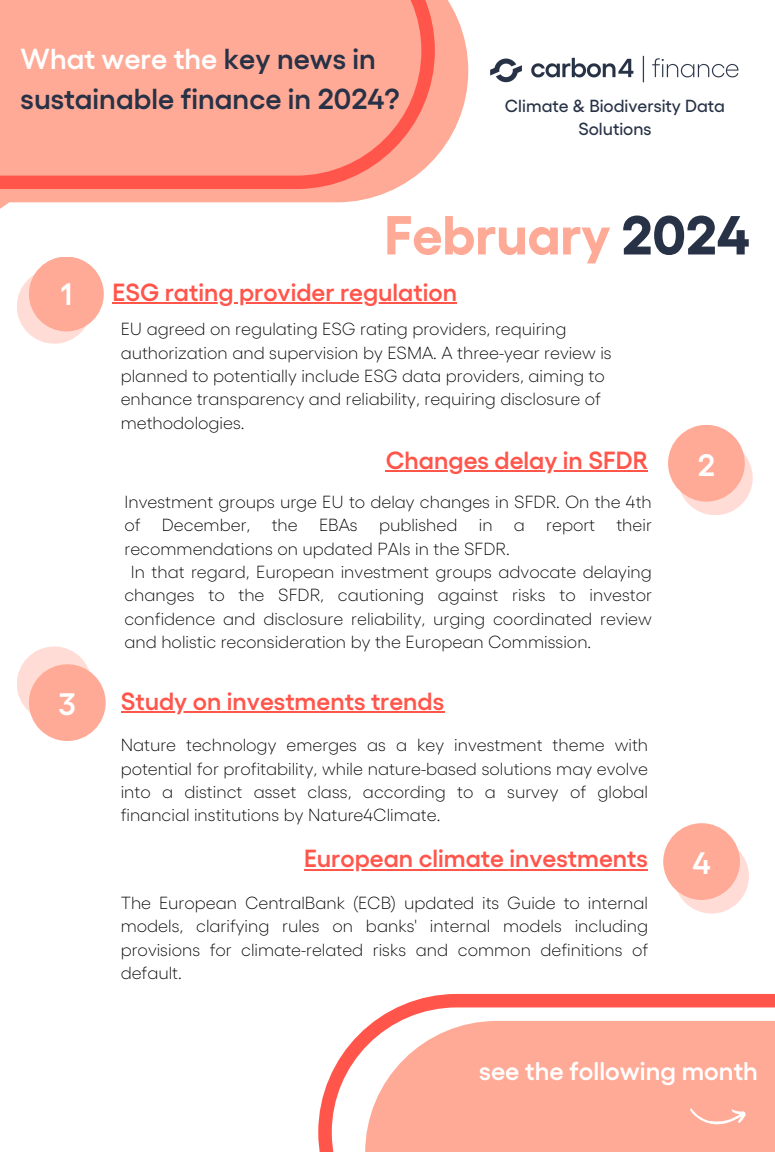
<style>
.page{position:relative;width:775px;height:1152px;background:#fff}
.page>*{position:absolute;margin:0;border:0;box-sizing:border-box;transform-origin:0 0}
.t1{font:700 54.75px "Gellix";letter-spacing:-.005em;color:#ffaa96}
.t2{font:600 31px "Gellix";color:#fff}
.t3{font:600 29px/40.2px "Gellix";color:#283246}
.t4{font:600 25.5px "Gellix";color:#fff}
.t5{font:600 24.75px "Gellix";color:#ff554b}
.t6{font:300 17.5px/23.2px "Gellix";color:#000;text-align:justify}
.t7{font:500 17.5px/23.2px "Gellix";color:#273246;text-align:center}
.s1{color:#fff}
.s2{color:#273246}
</style>
<div class="page">
<svg style="left:318px;top:994px;width:456px;height:157px;fill:#ffaa96"></svg>
<svg style="left:689px;top:1107px;width:57px;height:17px"></svg>
<div style="left:17px;top:269px;width:75px;height:75px;background:#ffddd6;border-radius:50%"></div>
<div style="left:29px;top:256px;width:75px;height:75px;background:#ffaa96;border-radius:50%"></div>
<div style="left:677px;top:440px;width:75px;height:75px;background:#ffddd6;border-radius:50%"></div>
<div style="left:667px;top:425px;width:77px;height:76px;background:#ffaa96;border-radius:50%"></div>
<div style="left:17px;top:646px;width:75px;height:75px;background:#ffddd6;border-radius:50%"></div>
<div style="left:29px;top:664px;width:77px;height:77px;background:#ffaa96;border-radius:50%"></div>
<svg style="left:31px;top:0;width:437px;height:277px"></svg>
<svg style="left:0;top:0;width:435px;height:261px;fill:#ffaa96"></svg>
<hr style="left:121px;top:711px;width:323px;height:1px;background:#ff554b">
<hr style="left:385px;top:470px;width:263px;height:2px;background:#ff554b">
<hr style="left:112px;top:302px;width:345px;height:2px;background:#ff554b">
<div style="left:674px;top:838px;width:74px;height:75px;background:#ffddd6;border-radius:50%"></div>
<div style="left:663px;top:823px;width:76px;height:76px;background:#ffaa96;border-radius:50%"></div>
<hr style="left:304px;top:869px;width:344px;height:2px;background:#ff554b">
<img style="left:490px;top:55px;width:249px;height:28px">
<h3 class="t3" style="left:21px;top:36px;width:380px"><span class="s1">What were the</span> key news in sustainable finance in 2024?</h3>
<p class="t7" style="left:505px;top:93px;width:221px">Climate &amp; Biodiversity Data<br>Solutions</p>
<h2 class="t2" style="left:60px;top:273px;width:13px">1</h2>
<h1 class="t2" style="left:59px;top:683px;width:18px">3</h1>
<p class="t1" style="left:384px;top:198px;width:367px">February <span class="s2">2024</span></p>
<p class="t5" style="left:112px;top:275px;width:346px">ESG rating provider regulation</p>
<p class="t6" style="left:121px;top:316px;width:492px;text-align:left">EU agreed on regulating ESG rating providers, requiring authorization and supervision by ESMA. A three-year review is planned to potentially include ESG data providers, aiming to enhance transparency and reliability, requiring disclosure of methodologies.</p>
<p class="t5" style="left:385px;top:443px;width:264px">Changes delay in SFDR</p>
<p class="t6" style="left:124px;top:489px;width:529px">Investment groups urge EU to delay changes in SFDR. On the 4th of December, the EBAs published in a report their recommendations on updated PAIs in the SFDR.</p>
<p class="t6" style="left:124px;top:559px;width:529px;text-indent:6px">In that regard, European investment groups advocate delaying changes to the SFDR, cautioning against risks to investor confidence and disclosure reliability, urging coordinated review and holistic reconsideration by the European Commission.</p>
<p class="t5" style="left:121px;top:684px;width:325px">Study on investments trends</p>
<h3 class="t6" style="left:121px;top:732px;width:529px">Nature technology emerges as a key investment theme with potential for profitability, while nature-based solutions may evolve into a distinct asset class, according to a survey of global financial institutions by Nature4Climate.</h3>
<p class="t2" style="left:697px;top:443px;width:19px">2</p>
<p class="t2" style="left:709px;top:457px;width:13px">1</p>
<p class="t5" style="left:304px;top:841px;width:345px">European climate investments</p>
<h3 class="t2" style="left:692px;top:841px;width:20px">4</h3>
<p class="t6" style="left:121px;top:890px;width:529px">The European CentralBank (ECB) updated its Guide to internal models, clarifying rules on banks' internal models including provisions for climate-related risks and common definitions of default.</p>
<p class="t2" style="left:705px;top:855px;width:13px">1</p>
<p class="t4" style="left:479px;top:1054px;width:280px">see the following month</p>
</div>
